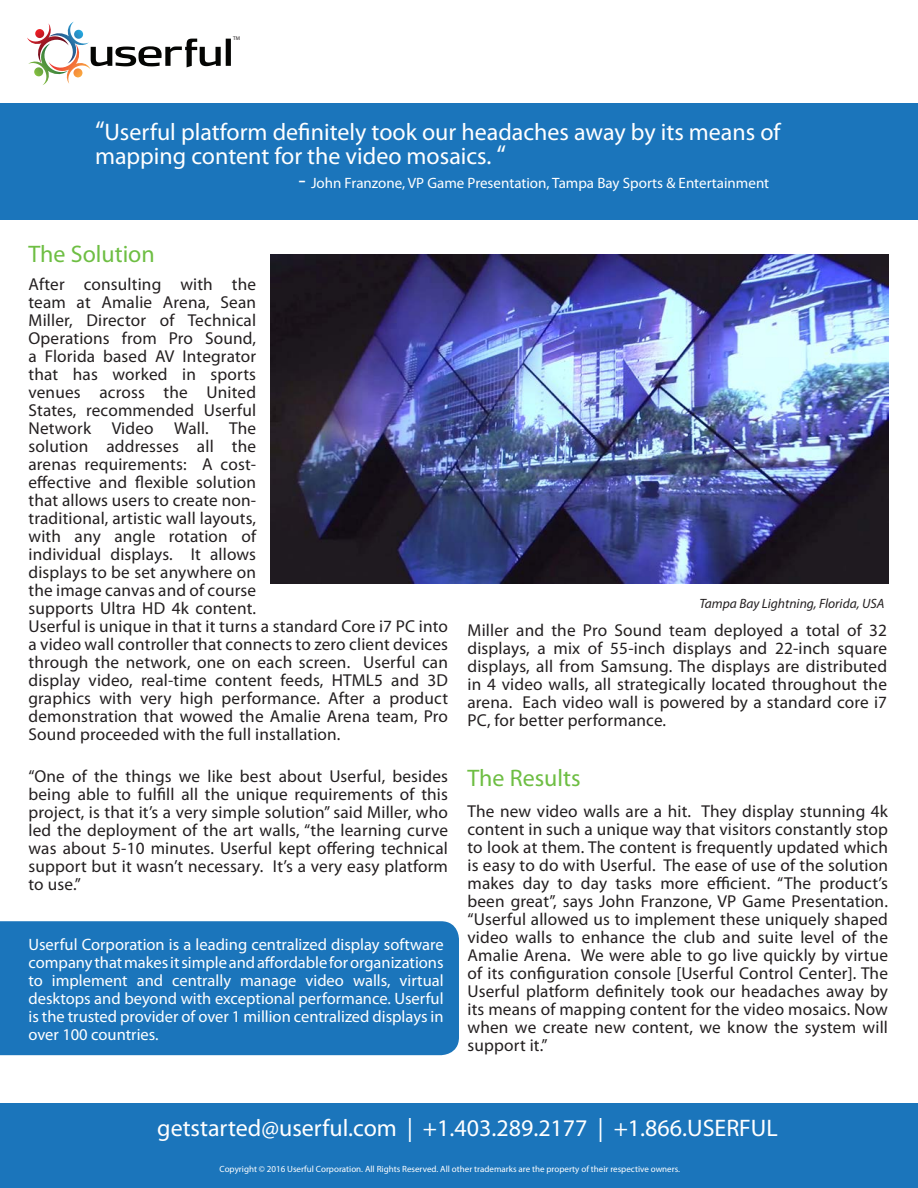
<style>
.page{position:relative;width:918px;height:1188px;background:#fff}
.page>*{position:absolute;margin:0;border:0;box-sizing:border-box;transform-origin:0 0}
.t1{font:24px/24px "Myriad Pro";color:#fff}
.t2{font:24px "Myriad Pro";color:#6ebe43}
.t3{font:17.25px/18px "Myriad Pro";letter-spacing:.01em;color:#231f20;text-align:justify}
.t4{font:16.5px/18px "Myriad Pro";color:#fff;text-align:justify}
.t5{font:15px "Myriad Pro";color:#fff}
.t6{font:italic 13.5px "Myriad Pro";color:#231f20}
.t7{font:9px "Myriad Pro";color:#fff}
.t8{font:5.4px "Myriad Pro";color:#231f20}
.s1{font-size:27px}
.s2{font-size:24px}
</style>
<div class="page">
<div style="left:0;top:103px;width:918px;height:116px;background:#1b75bb"></div>
<div style="left:0;top:1104px;width:918px;height:84px;background:#1b75bb"></div>
<div style="left:0;top:921px;width:459px;height:134px;background:#1b75bb"></div>
<svg style="left:27px;top:22px;width:204px;height:63px"></svg>
<img style="left:270px;top:254px;width:619px;height:330px">
<p class="t8" style="left:233px;top:35px;width:9px">TM</p>
<p class="t1" style="left:95px;top:120px;width:687px"><span class="s1">“</span>Userful platform definitely took our headaches away by its means of mapping content for the video mosaics. <span class="s1">“</span></p>
<p class="t5" style="left:299px;top:174px;width:472px"><span class="s2">-</span> John Franzone, VP Game Presentation, Tampa Bay Sports &amp; Entertainment</p>
<p class="t2" style="left:28px;top:239px;width:128px">The Solution</p>
<p class="t3" style="left:28px;top:275px;width:421px;text-align:left">After consulting with the<br>team at Amalie Arena, Sean<br>Miller, Director of Technical<br>Operations from Pro Sound,<br>a Florida based AV Integrator<br>that has worked in sports<br>venues across the United<br>States, recommended Userful<br>Network Video Wall. The<br>solution addresses all the<br>arenas requirements: A cost-<br>effective and flexible solution<br>that allows users to create non-<br>traditional, artistic wall layouts,<br>with any angle rotation of<br>individual displays. It allows<br>displays to be set anywhere on<br>the image canvas and of course<br>supports Ultra HD 4k content.<br>Userful is unique in that it turns a standard Core i7 PC into a video wall controller that connects to zero client devices through the network, one on each screen. Userful can display video, real-time content feeds, HTML5 and 3D graphics with very high performance. After a product demonstration that wowed the Amalie Arena team, Pro Sound proceeded with the full installation.</p>
<p class="t3" style="left:28px;top:767px;width:421px">“One of the things we like best about Userful, besides being able to fulfill all the unique requirements of this project, is that it’s a very simple solution” said Miller, who led the deployment of the art walls, “the learning curve was about 5-10 minutes. Userful kept offering technical support but it wasn’t necessary. It’s a very easy platform to use.”</p>
<p class="t4" style="left:28px;top:936px;width:417px">Userful Corporation is a leading centralized display software company that makes it simple and affordable for organizations to implement and centrally manage video walls, virtual desktops and beyond with exceptional performance. Userful is the trusted provider of over 1 million centralized displays in over 100 countries.</p>
<p class="t6" style="left:699px;top:595px;width:186px">Tampa Bay Lightning, Florida, USA</p>
<p class="t3" style="left:468px;top:621px;width:421px">Miller and the Pro Sound team deployed a total of 32 displays, a mix of 55-inch displays and 22-inch square displays, all from Samsung. The displays are distributed in 4 video walls, all strategically located throughout the arena. Each video wall is powered by a standard core i7<br>PC, for better performance.</p>
<p class="t2" style="left:468px;top:763px;width:115px">The Results</p>
<p class="t3" style="left:468px;top:802px;width:422px">The new video walls are a hit. They display stunning 4k content in such a unique way that visitors constantly stop to look at them. The content is frequently updated which is easy to do with Userful. The ease of use of the solution makes day to day tasks more efficient. “The product’s been great”, says John Franzone, VP Game Presentation. “Userful allowed us to implement these uniquely shaped video walls to enhance the club and suite level of the Amalie Arena. We were able to go live quickly by virtue of its configuration console [Userful Control Center]. The Userful platform definitely took our headaches away by its means of mapping content for the video mosaics. Now when we create new content, we know the system will support it.”</p>
<p class="t1" style="left:157px;top:1115px;width:622px">getstarted@userful.com | +1.403.289.2177 | +1.866.USERFUL</p>
<p class="t7" style="left:220px;top:1164px;width:462px">Copyright © 2016 Userful Corporation. All Rights Reserved. All other trademarks are the property of their respective owners.</p>
</div>
